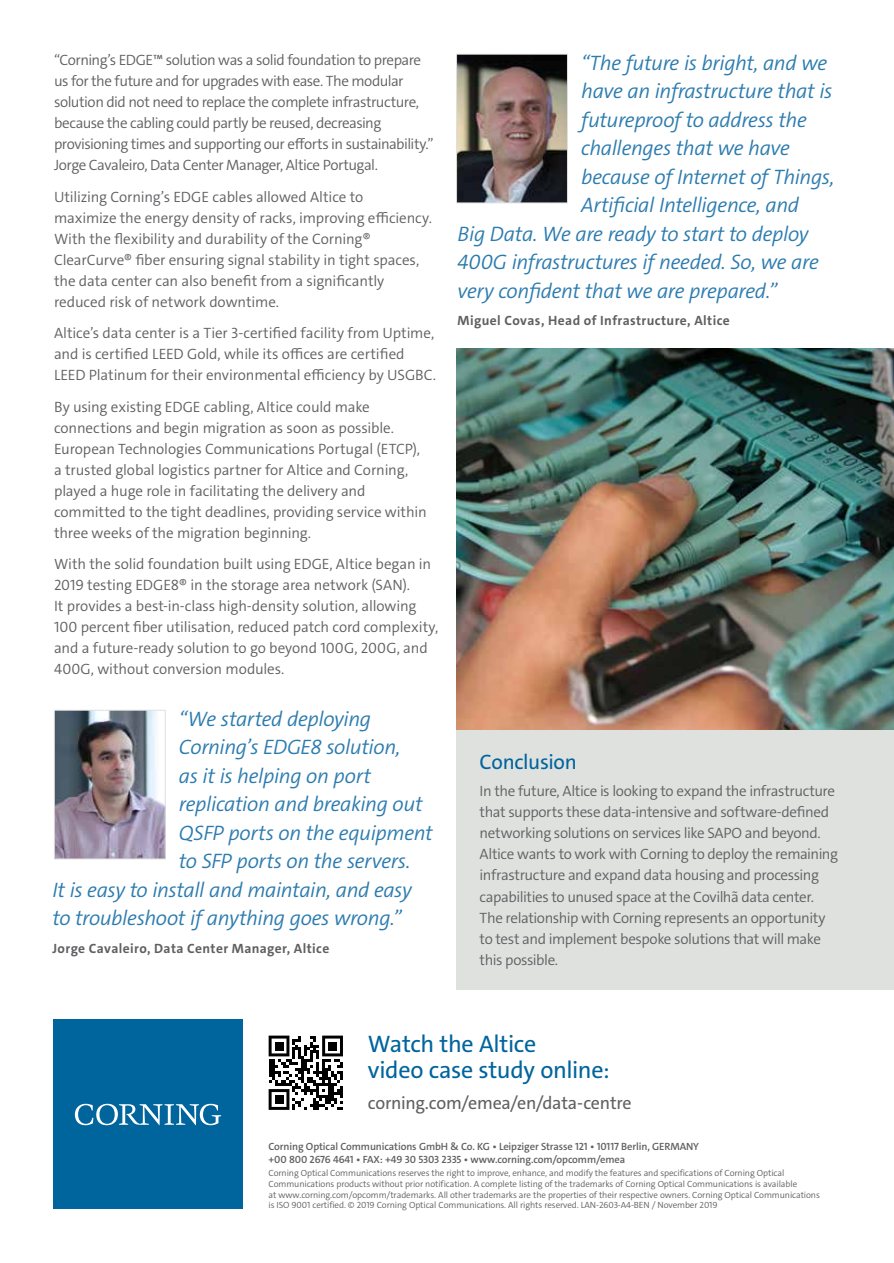
<style>
.page{position:relative;width:894px;height:1263px;background:#fff}
.page>*{position:absolute;margin:0;border:0;box-sizing:border-box;transform-origin:0 0}
.t1{font:24px/25.5px "The Sans C4 s";letter-spacing:-.015em;color:#00649d}
.t2{font:italic 300 21px "The Sans C4 s";letter-spacing:-.02em;color:#2b7bae}
.t3{font:21px "The Sans C4 s";letter-spacing:-.02em;color:#00649d}
.t4{font:18px "The Sans C4 s";letter-spacing:-.015em;color:#5f6062}
.t5{font:300 15px/21px "The Sans C4 s";letter-spacing:-.015em;color:#5f6062}
.t6{font:300 15px/21px "The Sans C4 s";letter-spacing:-.035em;color:#5f6062}
.t7{font:700 13.5px "The Sans C4 s";letter-spacing:.03em;color:#5f6062}
.t8{font:600 10.5px/12.1px "The Sans C4 s";letter-spacing:-.01em;color:#5f6062}
.t9{font:300 9px/10.8px "The Sans C4 s";letter-spacing:-.01em;color:#5f6062}
</style>
<div class="page">
<div style="left:53px;top:1020px;width:189px;height:189px;background:#00649d"></div>
<svg style="left:75px;top:1103px;width:146px;height:22px"></svg>
<img style="left:456px;top:349px;width:437px;height:381px">
<div style="left:456px;top:730px;width:437px;height:259px;background:#dfe1df"></div>
<svg style="left:268px;top:1035px;width:75px;height:74px"></svg>
<img style="left:56px;top:712px;width:107px;height:145px">
<div style="left:54px;top:710px;width:111px;height:149px;border:1px solid #dfe1df"></div>
<img style="left:458px;top:56px;width:107px;height:145px">
<div style="left:456px;top:54px;width:111px;height:149px;border:1px solid #dfe1df"></div>
<p class="t6" style="left:54px;top:50px;width:381px">“Corning’s EDGE™ solution was a solid foundation to prepare us for the future and for upgrades with ease. The modular solution did not need to replace the complete infrastructure, because the cabling could partly be reused, decreasing provisioning times and supporting our efforts in sustainability.” Jorge Cavaleiro, Data Center Manager, Altice Portugal.</p>
<p class="t5" style="left:54px;top:186px;width:379px">Utilizing Corning’s EDGE cables allowed Altice to<br>maximize the energy density of racks, improving efficiency.<br>With the flexibility and durability of the Corning® ClearCurve® fiber ensuring signal stability in tight spaces, the data center can also benefit from a significantly reduced risk of network downtime.</p>
<p class="t5" style="left:54px;top:323px;width:383px">Altice’s data center is a Tier 3-certified facility from Uptime, and is certified LEED Gold, while its offices are certified<br>LEED Platinum for their environmental efficiency by USGBC.</p>
<p class="t5" style="left:54px;top:396px;width:374px">By using existing EDGE cabling, Altice could make connections and begin migration as soon as possible.<br>European Technologies Communications Portugal (ETCP), a trusted global logistics partner for Altice and Corning, played a huge role in facilitating the delivery and committed to the tight deadlines, providing service within three weeks of the migration beginning.</p>
<p class="t5" style="left:54px;top:554px;width:385px">With the solid foundation built using EDGE, Altice began in 2019 testing EDGE8® in the storage area network (SAN).<br>It provides a best-in-class high-density solution, allowing 100 percent fiber utilisation, reduced patch cord complexity, and a future-ready solution to go beyond 100G, 200G, and 400G, without conversion modules.</p>
<h2 class="t2" style="left:179px;top:705px;width:194px">“We started deploying</h2>
<h2 class="t2" style="left:179px;top:733px;width:223px">Corning’s EDGE8 solution,</h2>
<h2 class="t2" style="left:179px;top:762px;width:193px">as it is helping on port</h2>
<h2 class="t2" style="left:179px;top:790px;width:245px">replication and breaking out</h2>
<h2 class="t2" style="left:179px;top:819px;width:255px">QSFP ports on the equipment</h2>
<h2 class="t2" style="left:179px;top:847px;width:233px">to SFP ports on the servers.</h2>
<h2 class="t2" style="left:52px;top:876px;width:361px">It is easy to install and maintain, and easy</h2>
<h2 class="t2" style="left:52px;top:904px;width:350px">to troubleshoot if anything goes wrong.”</h2>
<p class="t7" style="left:52px;top:939px;width:278px">Jorge Cavaleiro, Data Center Manager, Altice</p>
<h2 class="t2" style="left:581px;top:49px;width:247px">“The future is bright, and we</h2>
<h2 class="t2" style="left:581px;top:77px;width:252px">have an infrastructure that is</h2>
<h2 class="t2" style="left:581px;top:106px;width:227px">futureproof to address the</h2>
<h2 class="t2" style="left:581px;top:134px;width:210px">challenges that we have</h2>
<h2 class="t2" style="left:581px;top:163px;width:255px">because of Internet of Things,</h2>
<h2 class="t2" style="left:581px;top:191px;width:219px">Artificial Intelligence, and</h2>
<h2 class="t2" style="left:457px;top:220px;width:352px">Big Data. We are ready to start to deploy</h2>
<h2 class="t2" style="left:457px;top:248px;width:362px">400G infrastructures if needed. So, we are</h2>
<h2 class="t2" style="left:457px;top:277px;width:321px">very confident that we are prepared.”</h2>
<p class="t7" style="left:457px;top:312px;width:273px">Miguel Covas, Head of Infrastructure, Altice</p>
<h2 class="t3" style="left:479px;top:748px;width:99px">Conclusion</h2>
<p class="t5" style="left:479px;top:781px;width:360px">In the future, Altice is looking to expand the infrastructure that supports these data-intensive and software-defined networking solutions on services like SAPO and beyond.<br>Altice wants to work with Corning to deploy the remaining infrastructure and expand data housing and processing capabilities to unused space at the Covilhã data center.<br>The relationship with Corning represents an opportunity to test and implement bespoke solutions that will make this possible.</p>
<h1 class="t1" style="left:368px;top:1031px;width:243px">Watch the Altice<br>video case study online:</h1>
<p class="t4" style="left:368px;top:1091px;width:265px">corning.com/emea/en/data-centre</p>
<p class="t8" style="left:268px;top:1140px;width:432px">Corning Optical Communications GmbH &amp; Co. KG • Leipziger Strasse 121 • 10117 Berlin, GERMANY +00 800 2676 4641 • FAX: +49 30 5303 2335 • www.corning.com/opcomm/emea</p>
<p class="t9" style="left:268px;top:1167px;width:552px">Corning Optical Communications reserves the right to improve, enhance, and modify the features and specifications of Corning Optical Communications products without prior notification. A complete listing of the trademarks of Corning Optical Communications is available<br>at www.corning.com/opcomm/trademarks. All other trademarks are the properties of their respective owners. Corning Optical Communications is ISO 9001 certified. © 2019 Corning Optical Communications. All rights reserved. LAN-2603-A4-BEN / November 2019</p>
</div>
